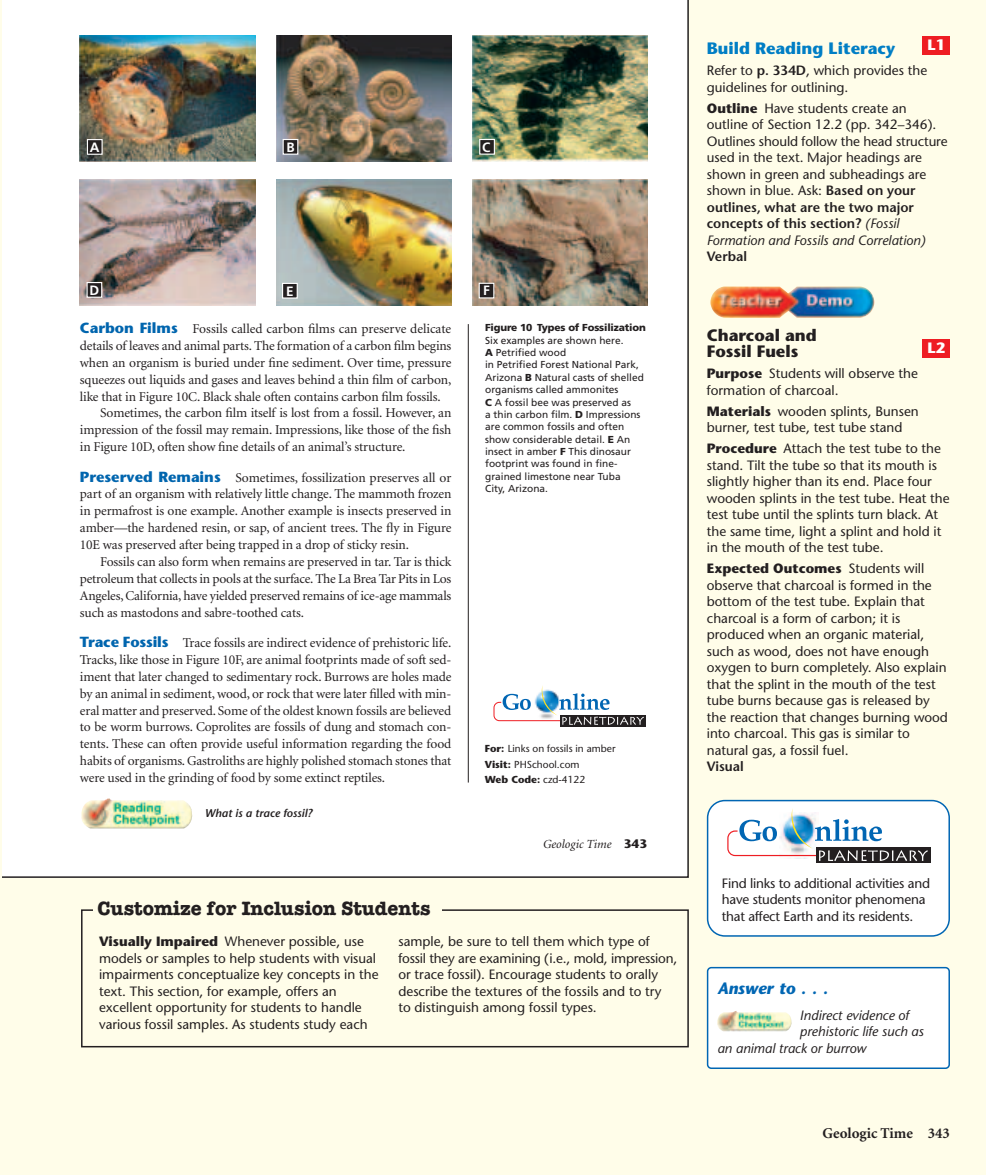
<style>
.page{position:relative;width:986px;height:1175px;background:#fff}
.page>*{position:absolute;margin:0;border:0;box-sizing:border-box;transform-origin:0 0}
.t1{font:700 19.5px "American Typewriter";color:#231f20}
.t2{font:700 16.5px/16.5px "Stone Sans";color:#231f20}
.t3{font:700 16.5px "Stone Sans";color:#007ec5}
.t4{font:italic 700 16.5px "Stone Sans";color:#0166b3}
.t5{font:700 15px "Minion";color:#231f20}
.t6{font:700 15px "Stone Sans";color:#fff}
.t7{font:13.5px/16.5px "Stone Sans";color:#231f20}
.t8{font:13.5px/16.8px "Minion";letter-spacing:-.01em;color:#231f20;text-align:justify}
.t9{font:italic 13.5px "Stone Sans";color:#231f20}
.t10{font:600 13.5px "Stone Sans";color:#231f20}
.t11{font:700 13.5px "Frutiger";color:#fff}
.t12{font:italic 12.3px "Minion";color:#231f20}
.t13{font:italic 600 11.25px "Stone Sans";color:#231f20}
.t14{font:10.2px/12.3px "Frutiger";color:#231f20}
.t15{font:10.2px/15.1px "Stone Sans";color:#231f20}
.t16{font:900 10.2px "Frutiger";letter-spacing:-.015em;color:#231f20}
.s1{font-family:"Stone Sans";font-weight:700;font-size:14.7px;color:#0065ae}
.s2{font-weight:900}
.s3{font-weight:700}
.s4{font-family:"Stone Sans";font-weight:700;font-style:normal}
.s5{font-weight:600}
.s6{font-style:italic}
</style>
<div class="page">
<div style="left:0;top:0;width:986px;height:1174px;background:#fffde9"></div>
<img style="left:2px;top:0;width:686px;height:878px">
<div style="left:922px;top:339px;width:28px;height:18px;background:#ee1d23"></div>
<img style="left:710px;top:286px;width:164px;height:32px">
<div style="left:922px;top:36px;width:28px;height:18px;background:#ee1d23"></div>
<div style="left:81px;top:909px;width:607px;height:138px;border:2px solid #231f20"></div>
<div style="left:93px;top:902px;width:349px;height:20px;background:#fffde9"></div>
<svg style="left:706px;top:800px;width:244px;height:136px"></svg>
<svg style="left:706px;top:966px;width:244px;height:103px"></svg>
<img style="left:717px;top:1010px;width:74px;height:21px">
<p class="t11" style="left:90px;top:142px;width:11px">A</p>
<p class="t11" style="left:89px;top:284px;width:11px">D</p>
<p class="t11" style="left:286px;top:141px;width:10px">B</p>
<p class="t11" style="left:482px;top:141px;width:10px">C</p>
<p class="t11" style="left:286px;top:285px;width:9px">E</p>
<p class="t11" style="left:483px;top:285px;width:8px">F</p>
<p class="t8" style="left:80px;top:321px;width:373px"><span class="s1">Carbon Films</span> Fossils called carbon films can preserve delicate</p>
<p class="t8" style="left:80px;top:338px;width:373px">details of leaves and animal parts. The formation of a carbon film begins</p>
<p class="t8" style="left:80px;top:355px;width:373px">when an organism is buried under fine sediment. Over time, pressure</p>
<p class="t8" style="left:80px;top:372px;width:373px">squeezes out liquids and gases and leaves behind a thin film of carbon,</p>
<p class="t8" style="left:80px;top:389px;width:362px">like that in Figure 10C. Black shale often contains carbon film fossils.</p>
<p class="t8" style="left:100px;top:406px;width:352px">Sometimes, the carbon film itself is lost from a fossil. However, an</p>
<p class="t8" style="left:80px;top:423px;width:373px">impression of the fossil may remain. Impressions, like those of the fish</p>
<p class="t8" style="left:80px;top:439px;width:327px">in Figure 10D, often show fine details of an animal’s structure.</p>
<p class="t8" style="left:80px;top:470px;width:373px"><span class="s1">Preserved Remains</span> Sometimes, fossilization preserves all or part of an organism with relatively little change. The mammoth frozen in permafrost is one example. Another example is insects preserved in amber—the hardened resin, or sap, of ancient trees. The fly in Figure 10E was preserved after being trapped in a drop of sticky resin.</p>
<p class="t8" style="left:80px;top:554px;width:373px;text-indent:20px">Fossils can also form when remains are preserved in tar. Tar is thick petroleum that collects in pools at the surface. The La Brea Tar Pits in Los Angeles, California, have yielded preserved remains of ice-age mammals such as mastodons and sabre-toothed cats.</p>
<p class="t8" style="left:80px;top:635px;width:373px"><span class="s1">Trace Fossils</span> Trace fossils are indirect evidence of prehistoric life.<br>Tracks, like those in Figure 10F, are animal footprints made of soft sed&shy;iment that later changed to sedimentary rock. Burrows are holes made by an animal in sediment, wood, or rock that were later filled with min&shy;eral matter and preserved. Some of the oldest known fossils are believed to be worm burrows. Coprolites are fossils of dung and stomach con&shy;tents. These can often provide useful information regarding the food habits of organisms. Gastroliths are highly polished stomach stones that were used in the grinding of food by some extinct reptiles.</p>
<p class="t13" style="left:205px;top:809px;width:109px">What is a trace fossil?</p>
<p class="t16" style="left:485px;top:324px;width:162px">Figure 10 Types of Fossilization</p>
<p class="t14" style="left:485px;top:335px;width:160px">Six examples are shown here.<br><span class="s2">A</span> Petrified wood<br>in Petrified Forest National Park,<br>Arizona <span class="s2">B</span> Natural casts of shelled organisms called ammonites<br><span class="s2">C</span> A fossil bee was preserved as<br>a thin carbon film. <span class="s2">D</span> Impressions are common fossils and often show considerable detail. <span class="s2">E</span> An insect in amber <span class="s2">F</span> This dinosaur footprint was found in fine&shy;grained limestone near Tuba<br>City, Arizona.</p>
<p class="t15" style="left:485px;top:742px;width:132px"><span class="s3">For:</span> Links on fossils in amber<br><span class="s3">Visit:</span> PHSchool.com<br><span class="s3">Web Code:</span> czd-4122</p>
<p class="t12" style="left:543px;top:838px;width:106px">Geologic Time <span class="s4">343</span></p>
<h1 class="t1" style="left:98px;top:901px;width:335px">Customize for Inclusion Students</h1>
<p class="t7" style="left:99px;top:934px;width:281px"><span class="s3">Visually Impaired</span> Whenever possible, use models or samples to help students with visual impairments conceptualize key concepts in the text. This section, for example, offers an excellent opportunity for students to handle various fossil samples. As students study each</p>
<p class="t7" style="left:398px;top:934px;width:280px">sample, be sure to tell them which type of fossil they are examining (i.e., mold, impression, or trace fossil). Encourage students to orally describe the textures of the fossils and to try<br>to distinguish among fossil types.</p>
<p class="t6" style="left:927px;top:39px;width:19px">L1</p>
<p class="t3" style="left:706px;top:42px;width:190px">Build Reading Literacy</p>
<p class="t7" style="left:706px;top:63px;width:222px">Refer to <span class="s5">p. 334D</span>, which provides the guidelines for outlining.</p>
<p class="t7" style="left:707px;top:101px;width:242px"><span class="s3">Outline</span> Have students create an outline of Section 12.2 (pp. 342–346).<br>Outlines should follow the head structure used in the text. Major headings are shown in green and subheadings are shown in blue. Ask: <span class="s5">Based on your outlines, what are the two major concepts of this section?</span> <span class="s6">(Fossil Formation and Fossils and Correlation)</span></p>
<p class="t10" style="left:707px;top:251px;width:42px">Verbal</p>
<p class="t2" style="left:706px;top:328px;width:111px">Charcoal and<br>Fossil Fuels</p>
<p class="t7" style="left:706px;top:366px;width:213px"><span class="s3">Purpose</span> Students will observe the formation of charcoal.</p>
<p class="t7" style="left:706px;top:404px;width:213px"><span class="s3">Materials</span> wooden splints, Bunsen burner, test tube, test tube stand</p>
<p class="t7" style="left:706px;top:441px;width:244px"><span class="s3">Procedure</span> Attach the test tube to the stand. Tilt the tube so that its mouth is slightly higher than its end. Place four wooden splints in the test tube. Heat the test tube until the splints turn black. At the same time, light a splint and hold it in the mouth of the test tube.</p>
<p class="t7" style="left:706px;top:561px;width:243px"><span class="s3">Expected Outcomes</span> Students will observe that charcoal is formed in the bottom of the test tube. Explain that charcoal is a form of carbon; it is produced when an organic material, such as wood, does not have enough oxygen to burn completely. Also explain that the splint in the mouth of the test tube burns because gas is released by the reaction that changes burning wood into charcoal. This gas is similar to natural gas, a fossil fuel.</p>
<p class="t10" style="left:706px;top:761px;width:38px">Visual</p>
<p class="t6" style="left:927px;top:342px;width:19px">L2</p>
<p class="t7" style="left:721px;top:876px;width:210px">Find links to additional activities and have students monitor phenomena that affect Earth and its residents.</p>
<p class="t4" style="left:717px;top:982px;width:112px">Answer to . . .</p>
<p class="t9" style="left:800px;top:1009px;width:111px">Indirect evidence of</p>
<p class="t9" style="left:800px;top:1026px;width:125px">prehistoric life such as</p>
<p class="t9" style="left:717px;top:1042px;width:150px">an animal track or burrow</p>
<p class="t5" style="left:822px;top:1127px;width:129px">Geologic Time 343</p>
</div>
